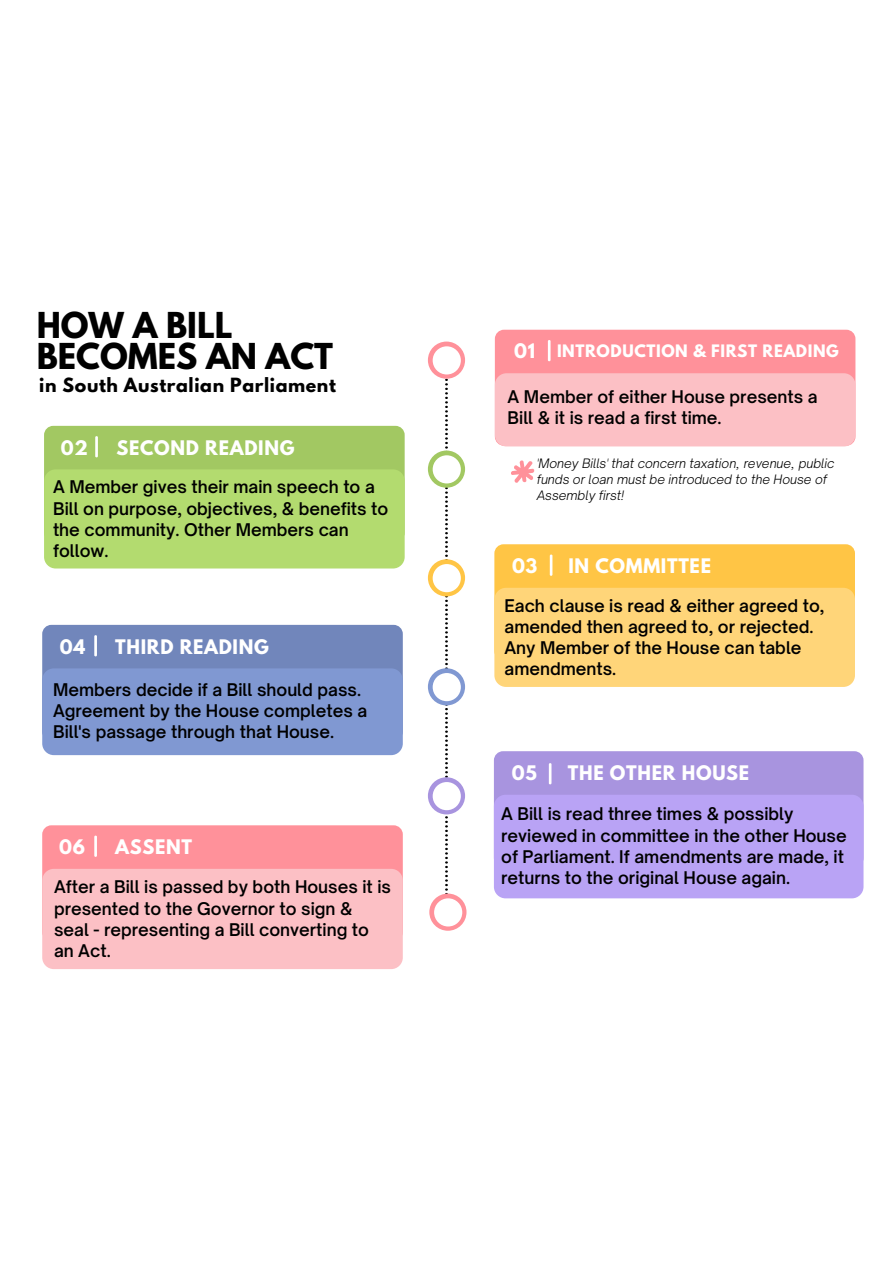
<style>
.page{position:relative;width:894px;height:1264px;background:#fff}
.page>*{position:absolute;margin:0;border:0;box-sizing:border-box;transform-origin:0 0}
.t1{font:700 31.65px/31.3px "League Spartan";color:#000}
.t2{font:700 17.85px "League Spartan";letter-spacing:.04em;color:#fff}
.t3{font:700 17.4px "League Spartan";letter-spacing:.035em;color:#000}
.t4{font:600 16.8px/21.1px "Open Sauce One";color:#000}
.t5{font:700 15.15px "League Spartan";letter-spacing:.04em;color:#fff}
.t6{font:italic 300 12.45px/16px "Open Sauce One";color:#000}
</style>
<div class="page">
<svg style="left:445px;top:379px;width:3px;height:514px"></svg>
<svg style="left:428px;top:341px;width:37px;height:38px"></svg>
<svg style="left:428px;top:450px;width:37px;height:37px"></svg>
<svg style="left:428px;top:559px;width:37px;height:37px"></svg>
<svg style="left:428px;top:668px;width:37px;height:37px"></svg>
<svg style="left:428px;top:777px;width:37px;height:37px"></svg>
<div style="left:432px;top:455px;width:28px;height:28px;background:#fff;border-radius:50%"></div>
<div style="left:432px;top:346px;width:28px;height:28px;background:#fff;border-radius:50%"></div>
<div style="left:432px;top:564px;width:28px;height:28px;background:#fff;border-radius:50%"></div>
<div style="left:432px;top:673px;width:28px;height:28px;background:#fff;border-radius:50%"></div>
<div style="left:432px;top:782px;width:28px;height:28px;background:#fff;border-radius:50%"></div>
<div style="left:494px;top:330px;width:361px;height:116px;background:#ff919a;border-radius:9px"></div>
<div style="left:494px;top:373px;width:361px;height:73px;background:#fcc0c5;border-radius:12px"></div>
<svg style="left:548px;top:341px;width:2px;height:19px"></svg>
<div style="left:494px;top:544px;width:360px;height:116px;background:#ffc545;border-radius:9px"></div>
<div style="left:494px;top:588px;width:360px;height:99px;background:#ffd579;border-radius:12px"></div>
<hr style="left:549px;top:555px;width:3px;height:19px;background:#fff">
<div style="left:44px;top:426px;width:360px;height:116px;background:#a2c862;border-radius:9px"></div>
<div style="left:44px;top:469px;width:360px;height:99px;background:#b3db6f;border-radius:12px"></div>
<hr style="left:95px;top:437px;width:3px;height:19px;background:#fff">
<div style="left:42px;top:625px;width:360px;height:116px;background:#7186bb;border-radius:9px"></div>
<div style="left:42px;top:668px;width:360px;height:87px;background:#8098d2;border-radius:12px"></div>
<hr style="left:94px;top:636px;width:3px;height:19px;background:#fff">
<div style="left:494px;top:751px;width:369px;height:116px;background:#a894df;border-radius:9px"></div>
<div style="left:494px;top:794px;width:369px;height:104px;background:#b9a3f5;border-radius:12px"></div>
<hr style="left:548px;top:764px;width:3px;height:19px;background:#fff">
<svg style="left:429px;top:893px;width:37px;height:37px"></svg>
<div style="left:434px;top:898px;width:28px;height:28px;background:#fff;border-radius:50%"></div>
<div style="left:42px;top:825px;width:360px;height:116px;background:#ff919a;border-radius:9px"></div>
<div style="left:42px;top:868px;width:360px;height:101px;background:#fcc0c5;border-radius:12px"></div>
<hr style="left:94px;top:836px;width:3px;height:19px;background:#fff">
<svg style="left:511px;top:460px;width:23px;height:23px"></svg>
<p class="t1" style="left:37px;top:313px;width:298px">HOW A BILL<br>BECOMES AN ACT</p>
<p class="t3" style="left:39px;top:377px;width:298px">in South Australian Parliament</p>
<p class="t2" style="left:61px;top:438px;width:29px">02</p>
<p class="t2" style="left:116px;top:438px;width:179px">SECOND READING</p>
<p class="t4" style="left:53px;top:476px;width:337px">A Member gives their main speech to a<br>Bill on purpose, objectives, &amp; benefits to the community. Other Members can follow.</p>
<p class="t2" style="left:115px;top:637px;width:155px">THIRD READING</p>
<p class="t4" style="left:53px;top:678px;width:315px">Members decide if a Bill should pass.<br>Agreement by the House completes a<br>Bill's passage through that House.</p>
<p class="t2" style="left:60px;top:637px;width:27px">04</p>
<p class="t2" style="left:115px;top:838px;width:78px">ASSENT</p>
<p class="t4" style="left:54px;top:876px;width:338px">After a Bill is passed by both Houses it is presented to the Governor to sign &amp; seal - representing a Bill converting to an Act.</p>
<p class="t2" style="left:59px;top:838px;width:27px">06</p>
<p class="t2" style="left:514px;top:342px;width:22px">01</p>
<p class="t5" style="left:557px;top:343px;width:283px">INTRODUCTION &amp; FIRST READING</p>
<p class="t4" style="left:507px;top:386px;width:311px">A Member of either House presents a<br>Bill &amp; it is read a first time.</p>
<p class="t6" style="left:536px;top:455px;width:299px">'Money Bills' that concern taxation, revenue, public funds or loan must be introduced to the House of<br>Assembly first!</p>
<p class="t2" style="left:568px;top:557px;width:144px">IN COMMITTEE</p>
<p class="t4" style="left:504px;top:594px;width:321px">Each clause is read &amp; either agreed to, amended then agreed to, or rejected.<br>Any Member of the House can table amendments.</p>
<p class="t2" style="left:512px;top:557px;width:27px">03</p>
<p class="t2" style="left:567px;top:763px;width:183px">THE OTHER HOUSE</p>
<p class="t4" style="left:501px;top:803px;width:347px">A Bill is read three times &amp; possibly reviewed in committee in the other House of Parliament. If amendments are made, it returns to the original House again.</p>
<p class="t2" style="left:511px;top:763px;width:27px">05</p>
</div>
